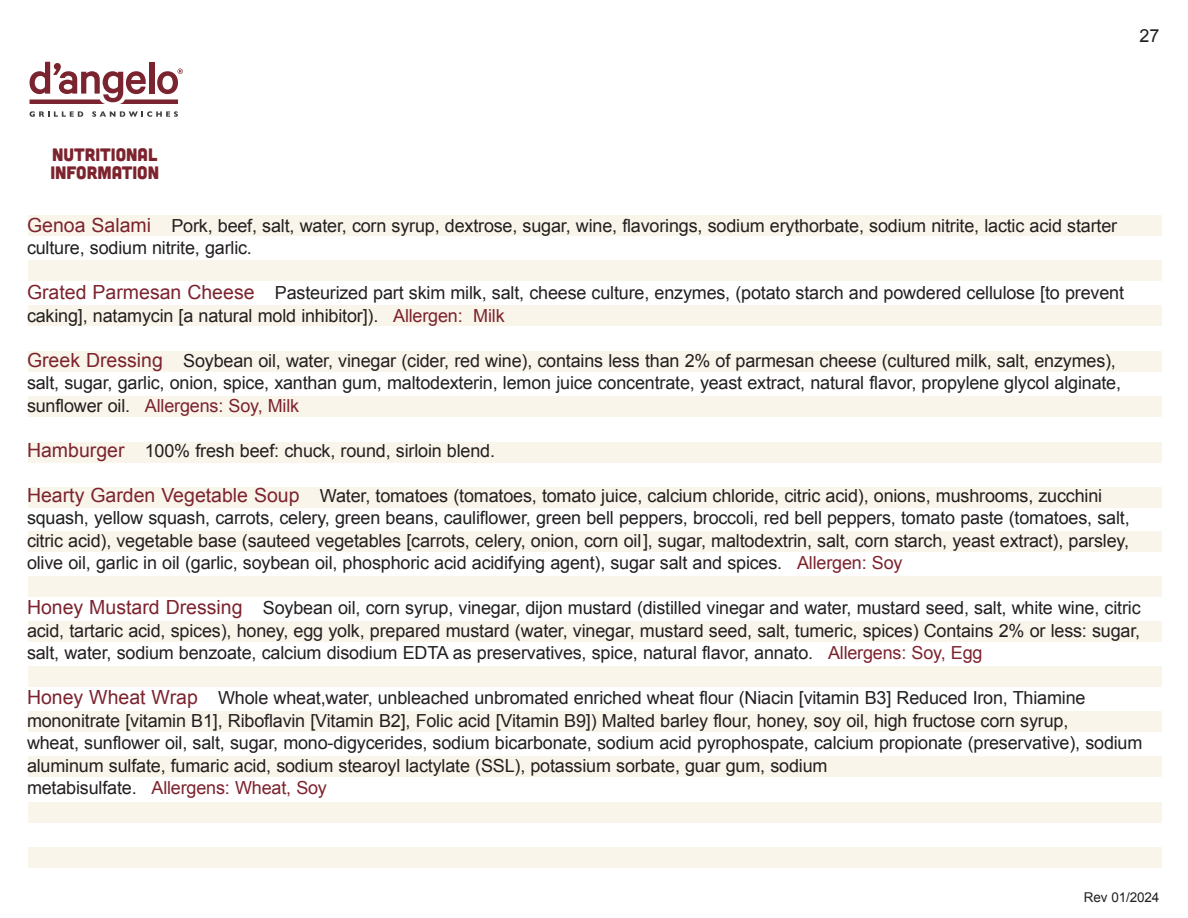
<style>
.page{position:relative;width:1188px;height:918px;background:#fff}
.page>*{position:absolute;margin:0;border:0;box-sizing:border-box;transform-origin:0 0}
.body_Copy{font:18px/22.5px "Arial";letter-spacing:-.01em;color:#231f20}
.t1{font:18px/18px "Cubano";color:#7c232e}
.body_Copy-2{font:13.5px "Arial";letter-spacing:-.01em;color:#231f20}
.s1{font-size:19.5px;color:#7c232e}
.s2{color:#7c232e}
</style>
<div class="page">
<div style="left:28px;top:215px;width:1134px;height:20px;background:#f9f5ea"></div>
<div style="left:28px;top:260px;width:1134px;height:21px;background:#f9f5ea"></div>
<div style="left:28px;top:306px;width:1134px;height:20px;background:#f9f5ea"></div>
<div style="left:28px;top:351px;width:1134px;height:20px;background:#f9f5ea"></div>
<div style="left:28px;top:397px;width:1134px;height:20px;background:#f9f5ea"></div>
<div style="left:28px;top:442px;width:1134px;height:20px;background:#f9f5ea"></div>
<div style="left:28px;top:487px;width:1134px;height:21px;background:#f9f5ea"></div>
<div style="left:28px;top:531px;width:1134px;height:20px;background:#f9f5ea"></div>
<div style="left:28px;top:576px;width:1134px;height:21px;background:#f9f5ea"></div>
<div style="left:28px;top:622px;width:1134px;height:20px;background:#f9f5ea"></div>
<div style="left:28px;top:666px;width:1134px;height:20px;background:#f9f5ea"></div>
<div style="left:28px;top:711px;width:1134px;height:21px;background:#f9f5ea"></div>
<div style="left:28px;top:757px;width:1134px;height:20px;background:#f9f5ea"></div>
<div style="left:28px;top:802px;width:1134px;height:20px;background:#f9f5ea"></div>
<div style="left:28px;top:847px;width:1134px;height:21px;background:#f9f5ea"></div>
<svg style="left:30px;top:111px;width:53px;height:6px"></svg>
<svg style="left:92px;top:111px;width:86px;height:6px"></svg>
<svg style="left:30px;top:62px;width:153px;height:42px"></svg>
<p class="t1" style="left:50px;top:145px;width:110px">NUTRITIONAL<br>INFORMATION</p>
<p class="body_Copy" style="left:1140px;top:24px;width:21px">27</p>
<p class="body_Copy" style="left:27px;top:215px;width:1092px"><span class="s1">Genoa Salami</span> Pork, beef, salt, water, corn syrup, dextrose, sugar, wine, flavorings, sodium erythorbate, sodium nitrite, lactic acid starter culture, sodium nitrite, garlic.</p>
<p class="body_Copy" style="left:27px;top:282px;width:1099px"><span class="s1">Grated Parmesan Cheese</span> Pasteurized part skim milk, salt, cheese culture, enzymes, (potato starch and powdered cellulose [to prevent caking], natamycin [a natural mold inhibitor]). <span class="s2">Allergen: Milk</span></p>
<p class="body_Copy" style="left:27px;top:350px;width:1096px"><span class="s1">Greek Dressing</span> Soybean oil, water, vinegar (cider, red wine), contains less than 2% of parmesan cheese (cultured milk, salt, enzymes), salt, sugar, garlic, onion, spice, xanthan gum, maltodexterin, lemon juice concentrate, yeast extract, natural flavor, propylene glycol alginate, sunflower oil. <span class="s2">Allergens: Soy, Milk</span></p>
<p class="body_Copy" style="left:27px;top:440px;width:470px"><span class="s1">Hamburger</span> 100% fresh beef: chuck, round, sirloin blend.</p>
<p class="body_Copy" style="left:27px;top:485px;width:1104px"><span class="s1">Hearty Garden Vegetable Soup</span> Water, tomatoes (tomatoes, tomato juice, calcium chloride, citric acid), onions, mushrooms, zucchini squash, yellow squash, carrots, celery, green beans, cauliflower, green bell peppers, broccoli, red bell peppers, tomato paste (tomatoes, salt, citric acid), vegetable base (sauteed vegetables [carrots, celery, onion, corn oil], sugar, maltodextrin, salt, corn starch, yeast extract), parsley, olive oil, garlic in oil (garlic, soybean oil, phosphoric acid acidifying agent), sugar salt and spices. <span class="s2">Allergen: Soy</span></p>
<p class="body_Copy" style="left:27px;top:597px;width:1115px;text-align:justify"><span class="s1">Honey Mustard Dressing</span> Soybean oil, corn syrup, vinegar, dijon mustard (distilled vinegar and water, mustard seed, salt, white wine, citric acid, tartaric acid, spices), honey, egg yolk, prepared mustard (water, vinegar, mustard seed, salt, tumeric, spices) Contains 2% or less: sugar, salt, water, sodium benzoate, calcium disodium EDTA as preservatives, spice, natural flavor, annato. <span class="s2">Allergens: Soy, Egg</span></p>
<p class="body_Copy" style="left:27px;top:687px;width:1117px"><span class="s1">Honey Wheat Wrap</span> Whole wheat,water, unbleached unbromated enriched wheat flour (Niacin [vitamin B3] Reduced Iron, Thiamine mononitrate [vitamin B1], Riboflavin [Vitamin B2], Folic acid [Vitamin B9]) Malted barley flour, honey, soy oil, high fructose corn syrup,<br>wheat, sunflower oil, salt, sugar, mono-digycerides, sodium bicarbonate, sodium acid pyrophospate, calcium propionate (preservative), sodium aluminum sulfate, fumaric acid, sodium stearoyl lactylate (SSL), potassium sorbate, guar gum, sodium<br>metabisulfate. <span class="s2">Allergens: Wheat, Soy</span></p>
<p class="body_Copy-2" style="left:1084px;top:889px;width:77px">Rev 01/2024</p>
</div>
